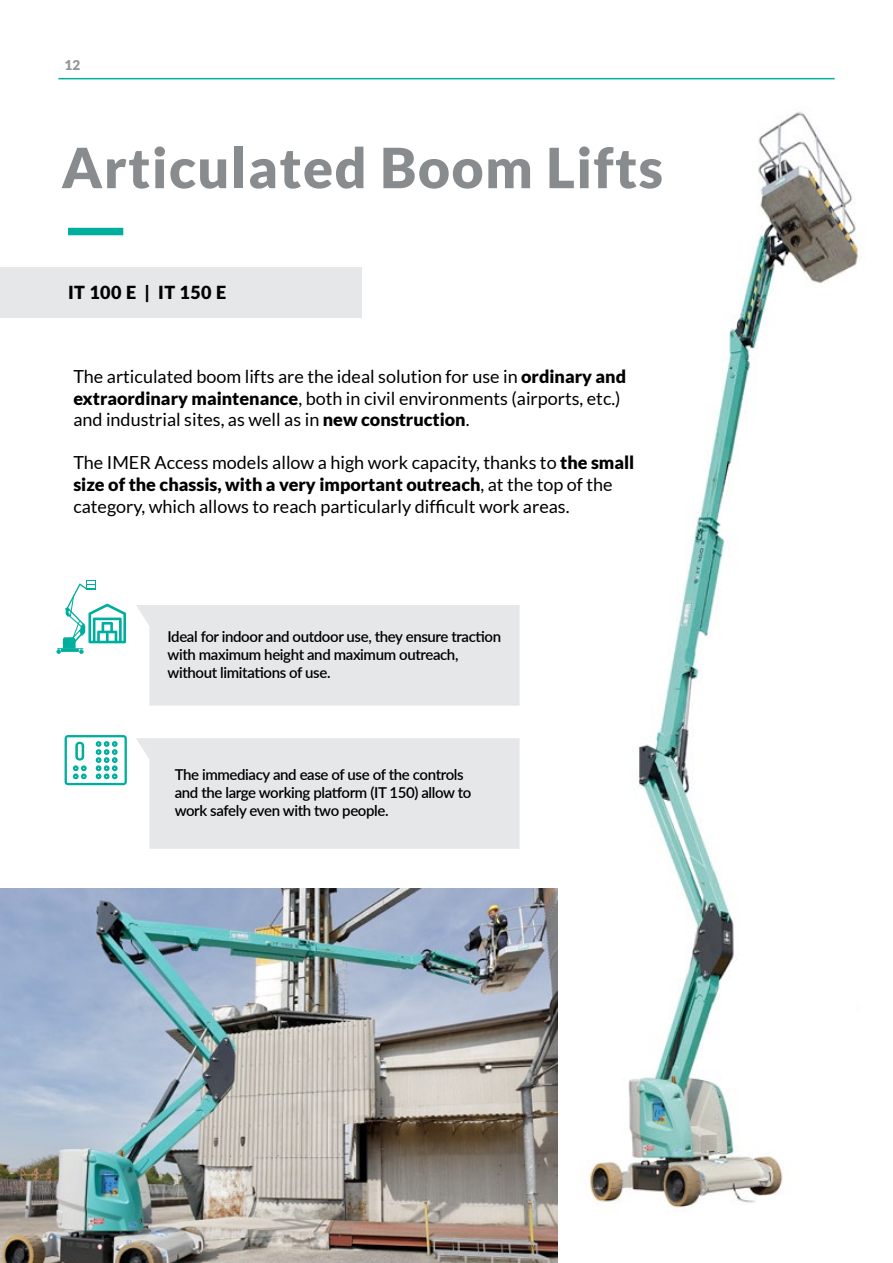
<style>
.page{position:relative;width:893px;height:1263px;background:#fff}
.page>*{position:absolute;margin:0;border:0;box-sizing:border-box;transform-origin:0 0}
.t1{font:900 55.5px "Lato";letter-spacing:.025em;color:#898c8e}
.t2{font:18px/21.6px "Lato";color:#000}
.t3{font:900 18px "Lato";letter-spacing:.025em;color:#000}
.t4{font:600 15px/18px "Lato";letter-spacing:-.025em;color:#000}
.t5{font:900 13.5px "Lato";color:#939598}
.s1{font-weight:900}
</style>
<div class="page">
<hr style="left:58px;top:78px;width:777px;height:1px;background:#00ae9e">
<img style="left:581px;top:111px;width:280px;height:1097px">
<div style="left:0;top:267px;width:361px;height:50px;background:#e6e7e8"></div>
<div style="left:68px;top:228px;width:55px;height:7px;background:#00ae9e"></div>
<img style="left:0;top:889px;width:558px;height:374px">
<div style="left:136px;top:605px;width:384px;height:101px;background:#e6e7e8"></div>
<div style="left:136px;top:738px;width:384px;height:111px;background:#e6e7e8"></div>
<svg style="left:56px;top:580px;width:70px;height:74px"></svg>
<svg style="left:65px;top:735px;width:62px;height:50px"></svg>
<p class="t5" style="left:65px;top:60px;width:17px">12</p>
<h1 class="t1" style="left:62px;top:145px;width:603px">Articulated Boom Lifts</h1>
<p class="t3" style="left:68px;top:285px;width:160px">IT 100 E | IT 150 E</p>
<p class="t2" style="left:73px;top:367px;width:554px">The articulated boom lifts are the ideal solution for use in <span class="s1">ordinary and extraordinary maintenance</span>, both in civil environments (airports, etc.) and industrial sites, as well as in <span class="s1">new construction</span>.</p>
<p class="t2" style="left:73px;top:453px;width:563px">The IMER Access models allow a high work capacity, thanks to <span class="s1">the small size of the chassis, with a very important outreach</span>, at the top of the category, which allows to reach particularly difficult work areas.</p>
<p class="t4" style="left:168px;top:626px;width:335px">Ideal for indoor and outdoor use, they ensure traction with maximum height and maximum outreach, without limitations of use.</p>
<p class="t4" style="left:175px;top:764px;width:298px">The immediacy and ease of use of the controls and the large working platform (IT 150) allow to work safely even with two people.</p>
</div>
